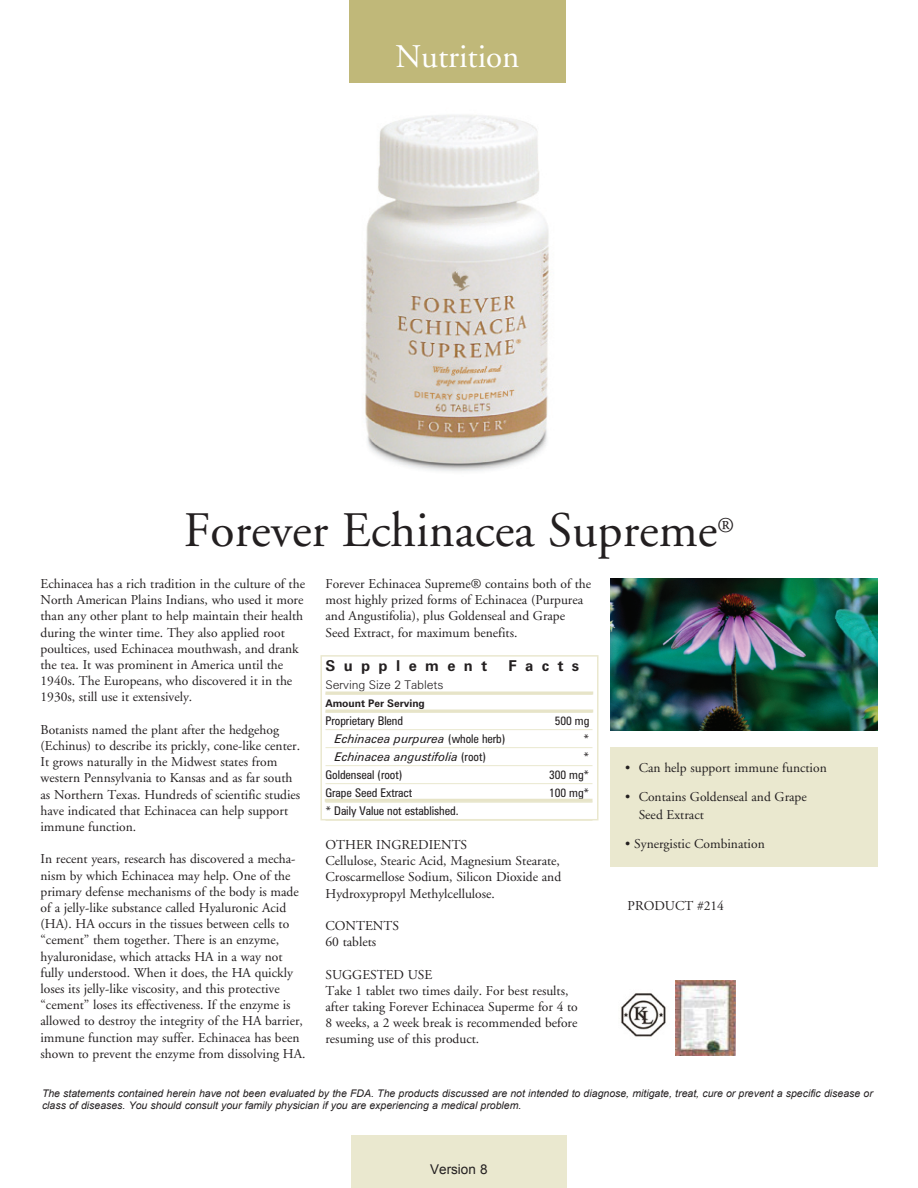
<style>
.page{position:relative;width:918px;height:1188px;background:#fff}
.page>*{position:absolute;margin:0;border:0;box-sizing:border-box;transform-origin:0 0}
.t1{font:49.5px "Adobe Garamond";color:#231f20}
.t2{font:33px "Adobe Garamond";color:#fff}
.t3{font:21px "Adobe Garamond";color:#231f20}
.t4{font:700 15px "Zurich BT";letter-spacing:.56em;color:#231f20}
.Key_Points{font:13.5px/16.2px "Adobe Garamond";color:#231f20}
.t5{font:13.5px "Arial";color:#231f20}
.t6{font:condensed 12px "Zurich BT";letter-spacing:-.005em;color:#231f20}
.t7{font:italic 12px "Zurich BT";letter-spacing:-.005em;color:#231f20}
.t8{font:300 12px "Zurich BT";letter-spacing:-.005em;color:#231f20}
.t9{font:italic 10.5px/12.6px "Arial";color:#231f20}
.t10{font:700 10.5px "Zurich BT";letter-spacing:-.005em;color:#231f20}
.s1{font-style:normal;font-stretch:condensed}
</style>
<div class="page">
<hr style="left:326px;top:693px;width:266px;height:2px;background:#eae8cf">
<hr style="left:326px;top:711px;width:266px;height:2px;background:#eae8cf">
<hr style="left:326px;top:729px;width:266px;height:1px;background:#eae8cf">
<hr style="left:326px;top:747px;width:266px;height:1px;background:#eae8cf">
<hr style="left:326px;top:765px;width:266px;height:1px;background:#eae8cf">
<hr style="left:326px;top:783px;width:266px;height:1px;background:#eae8cf">
<hr style="left:326px;top:801px;width:266px;height:2px;background:#eae8cf">
<hr style="left:326px;top:819px;width:266px;height:2px;background:#eae8cf">
<div style="left:320px;top:655px;width:279px;height:165px;border:2px solid #eae8cf"></div>
<img style="left:365px;top:115px;width:184px;height:357px">
<img style="left:610px;top:579px;width:268px;height:151px">
<div style="left:610px;top:748px;width:268px;height:119px;background:#eae8cf"></div>
<div style="left:349px;top:0;width:216px;height:83px;background:#c0b879"></div>
<div style="left:351px;top:1135px;width:216px;height:53px;background:#eae8cf"></div>
<hr style="left:326px;top:692px;width:267px;height:2px;background:#e7e4c8">
<hr style="left:326px;top:710px;width:267px;height:2px;background:#e7e4c8">
<hr style="left:325px;top:799px;width:267px;height:3px;background:#e7e4c8">
<img style="left:621px;top:993px;width:45px;height:44px">
<img style="left:675px;top:980px;width:61px;height:76px">
<p class="t2" style="left:395px;top:39px;width:126px">Nutrition</p>
<p class="t1" style="left:184px;top:504px;width:535px">Forever Echinacea Supreme</p>
<p class="t3" style="left:717px;top:514px;width:18px">®</p>
<p class="Key_Points" style="left:40px;top:576px;width:266px">Echinacea has a rich tradition in the culture of the North American Plains Indians, who used it more than any other plant to help maintain their health during the winter time. They also applied root poultices, used Echinacea mouthwash, and drank the tea. It was prominent in America until the 1940s. The Europeans, who discovered it in the 1930s, still use it extensively.</p>
<p class="Key_Points" style="left:40px;top:722px;width:261px">Botanists named the plant after the hedgehog (Echinus) to describe its prickly, cone-like center.<br>It grows naturally in the Midwest states from western Pennsylvania to Kansas and as far south as Northern Texas. Hundreds of scientific studies have indicated that Echinacea can help support immune function.</p>
<p class="Key_Points" style="left:40px;top:851px;width:267px">In recent years, research has discovered a mecha&shy;nism by which Echinacea may help. One of the primary defense mechanisms of the body is made of a jelly-like substance called Hyaluronic Acid (HA). HA occurs in the tissues between cells to “cement” them together. There is an enzyme, hyaluronidase, which attacks HA in a way not fully understood. When it does, the HA quickly loses its jelly-like viscosity, and this protective “cement” loses its effectiveness. If the enzyme is allowed to destroy the integrity of the HA barrier, immune function may suffer. Echinacea has been shown to prevent the enzyme from dissolving HA.</p>
<p class="Key_Points" style="left:326px;top:576px;width:267px">Forever Echinacea Supreme® contains both of the most highly prized forms of Echinacea (Purpurea and Angustifolia), plus Goldenseal and Grape Seed Extract, for maximum benefits.</p>
<p class="t4" style="left:326px;top:656px;width:163px">Supplement</p>
<p class="t4" style="left:508px;top:656px;width:72px">Facts</p>
<p class="t8" style="left:326px;top:677px;width:119px">Serving Size 2 Tablets</p>
<p class="t10" style="left:326px;top:697px;width:101px">Amount Per Serving</p>
<p class="t6" style="left:326px;top:713px;width:79px">Proprietary Blend</p>
<p class="t6" style="left:555px;top:713px;width:36px">500 mg</p>
<p class="t7" style="left:335px;top:731px;width:172px">Echinacea purpurea <span class="s1">(whole herb)</span></p>
<p class="t6" style="left:584px;top:731px;width:7px">*</p>
<p class="t7" style="left:335px;top:749px;width:153px">Echinacea angustifolia <span class="s1">(root)</span></p>
<p class="t6" style="left:584px;top:749px;width:7px">*</p>
<p class="t6" style="left:326px;top:767px;width:78px">Goldenseal (root)</p>
<p class="t6" style="left:549px;top:767px;width:42px">300 mg*</p>
<p class="t6" style="left:326px;top:785px;width:88px">Grape Seed Extract</p>
<p class="t6" style="left:549px;top:785px;width:42px">100 mg*</p>
<p class="t6" style="left:326px;top:803px;width:135px">* Daily Value not established.</p>
<p class="Key_Points" style="left:326px;top:837px;width:143px">OTHER INGREDIENTS</p>
<p class="Key_Points" style="left:326px;top:853px;width:237px;text-align:justify">Cellulose, Stearic Acid, Magnesium Stearate, Croscarmellose Sodium, Silicon Dioxide and Hydroxypropyl Methylcellulose.</p>
<p class="Key_Points" style="left:326px;top:918px;width:75px">CONTENTS</p>
<p class="Key_Points" style="left:326px;top:934px;width:52px">60 tablets</p>
<p class="Key_Points" style="left:326px;top:967px;width:108px">SUGGESTED USE</p>
<p class="Key_Points" style="left:326px;top:983px;width:254px">Take 1 tablet two times daily. For best results, after taking Forever Echinacea Superme for 4 to 8 weeks, a 2 week break is recommended before resuming use of this product.</p>
<p class="Key_Points" style="left:625px;top:760px;width:203px">• Can help support immune function</p>
<p class="Key_Points" style="left:639px;top:788px;width:170px;line-height:18px;text-indent:-14px">• Contains Goldenseal and Grape<br>Seed Extract</p>
<p class="Key_Points" style="left:625px;top:836px;width:141px">• Synergistic Combination</p>
<p class="Key_Points" style="left:628px;top:898px;width:98px">PRODUCT #214</p>
<p class="t9" style="left:42px;top:1087px;width:832px">The statements contained herein have not been evaluated by the FDA. The products discussed are not intended to diagnose, mitigate, treat, cure or prevent a specific disease or class of diseases. You should consult your family physician if you are experiencing a medical problem.</p>
<p class="t5" style="left:430px;top:1160px;width:59px">Version 8</p>
</div>
